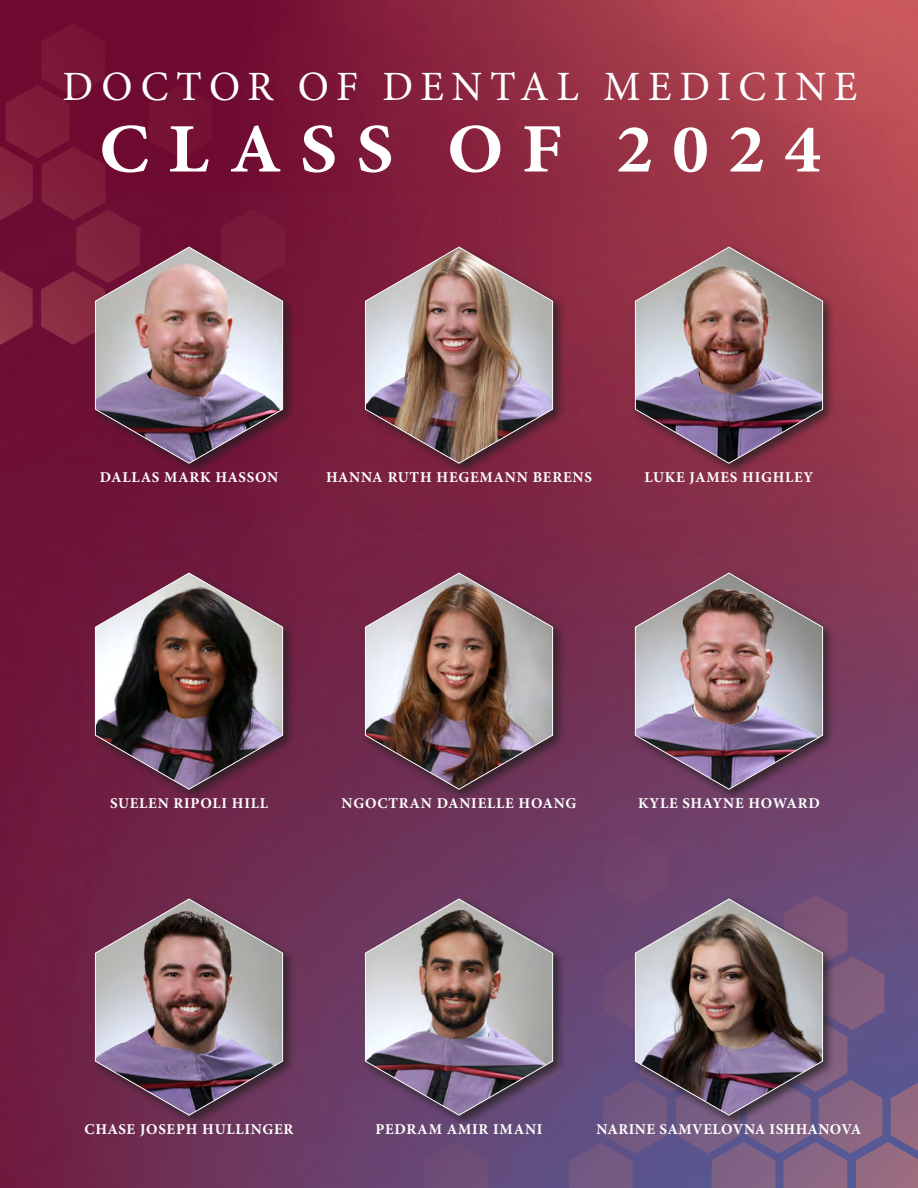
<style>
.page{position:relative;width:918px;height:1188px;background:#fff}
.page>*{position:absolute;margin:0;border:0;box-sizing:border-box;transform-origin:0 0}
.t1{font:700 69.45px "Minion Pro";letter-spacing:.26em;color:#fff;scale:1.06 1}
.t2{font:41.7px "Minion Pro";letter-spacing:.18em;color:#fff}
.t3{font:700 15px "Minion Pro";letter-spacing:.05em;color:#fff}
.t4{font:700 15px "Minion Pro";letter-spacing:.03em;color:#fff}
</style>
<div class="page">
<img style="left:0;top:0;width:918px;height:1188px">
<svg style="left:0;top:0;width:321px;height:345px;background:#741134"></svg>
<svg style="left:388px;top:833px;width:530px;height:355px;background:#6d4d78"></svg>
<div style="left:92px;top:244px;width:204px;height:232px;background:#231f20;opacity:.75"></div>
<img style="left:95px;top:246px;width:188px;height:218px">
<div style="left:92px;top:570px;width:204px;height:232px;background:#231f20;opacity:.75"></div>
<img style="left:95px;top:572px;width:188px;height:218px">
<div style="left:92px;top:896px;width:204px;height:232px;background:#231f20;opacity:.75"></div>
<img style="left:95px;top:898px;width:188px;height:218px">
<div style="left:362px;top:244px;width:204px;height:232px;background:#231f20;opacity:.75"></div>
<img style="left:365px;top:246px;width:188px;height:218px">
<div style="left:362px;top:570px;width:204px;height:232px;background:#231f20;opacity:.75"></div>
<img style="left:365px;top:572px;width:188px;height:218px">
<div style="left:362px;top:896px;width:204px;height:232px;background:#231f20;opacity:.75"></div>
<img style="left:365px;top:898px;width:188px;height:218px">
<div style="left:632px;top:244px;width:204px;height:232px;background:#231f20;opacity:.75"></div>
<img style="left:635px;top:246px;width:188px;height:218px">
<div style="left:632px;top:570px;width:204px;height:232px;background:#231f20;opacity:.75"></div>
<img style="left:635px;top:572px;width:188px;height:218px">
<div style="left:632px;top:896px;width:204px;height:232px;background:#231f20;opacity:.75"></div>
<img style="left:635px;top:898px;width:188px;height:218px">
<p class="t2" style="left:63px;top:59px;width:797px">DOCTOR OF DENTAL MEDICINE</p>
<p class="t1" style="left:99px;top:100px;width:682px">CLASS OF 2024</p>
<p class="t3" style="left:100px;top:467px;width:180px">DALLAS MARK HASSON</p>
<p class="t3" style="left:326px;top:467px;width:267px">HANNA RUTH HEGEMANN BERENS</p>
<p class="t3" style="left:644px;top:467px;width:171px">LUKE JAMES HIGHLEY</p>
<p class="t3" style="left:110px;top:793px;width:160px">SUELEN RIPOLI HILL</p>
<p class="t3" style="left:342px;top:793px;width:236px">NGOCTRAN DANIELLE HOANG</p>
<p class="t3" style="left:638px;top:793px;width:183px">KYLE SHAYNE HOWARD</p>
<p class="t3" style="left:85px;top:1119px;width:210px">CHASE JOSEPH HULLINGER</p>
<p class="t3" style="left:375px;top:1119px;width:169px">PEDRAM AMIR IMANI</p>
<p class="t4" style="left:597px;top:1119px;width:266px">NARINE SAMVELOVNA ISHHANOVA</p>
</div>
